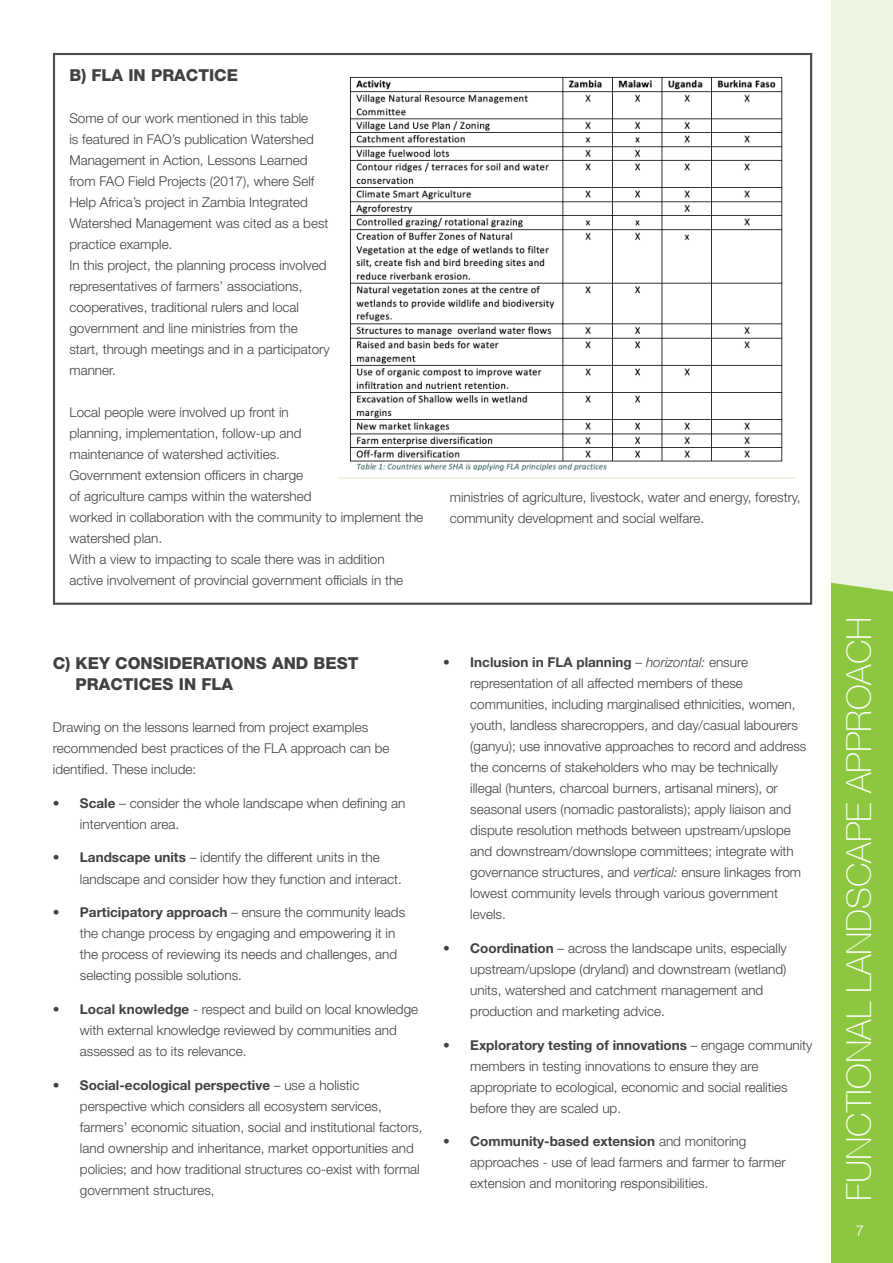
<style>
.page{position:relative;width:893px;height:1263px;background:#fff}
.page>*{position:absolute;margin:0;border:0;box-sizing:border-box;transform-origin:0 0}
.t1{font:100 34.5px "Helvetica Neue CE";color:#fff}
.t2{font:800 16.5px/21px "Helvetica Neue LT Std";color:#414042}
.t3{font:300 15px "Helvetica Neue LT Std";color:#fff}
.t4{font:300 13.5px/21px "Helvetica Neue LT Std";color:#414042}
.s1{font-weight:700}
.s2{font-style:italic}
</style>
<div class="page">
<div style="left:831px;top:0;width:62px;height:1263px;background:#ecf4e0"></div>
<div style="left:831px;top:583px;width:62px;height:680px;background:#8dc63f"></div>
<img style="left:339px;top:77px;width:455px;height:402px">
<p class="t2" style="left:69px;top:64px;width:170px">B) FLA IN PRACTICE</p>
<p class="t4" style="left:69px;top:107px;width:262px">Some of our work mentioned in this table<br>is featured in FAO ’s publication Watershed Management in Action, Lessons Learned from FAO Field Projects (2017), where Self Help Africa’s project in Zambia Integrated Watershed Management was cited as a best practice example.<br>In this project, the planning process involved representatives of farmers’ associations, cooperatives, traditional rulers and local government and line ministries from the start, through meetings and in a participatory manner.</p>
<p class="t4" style="left:69px;top:401px;width:355px">Local people were involved up front in<br>planning, implementation, follow-up and<br>maintenance of watershed activities.<br>Government extension officers in charge<br>of agriculture camps within the watershed<br>worked in collaboration with the community to implement the watershed plan.<br>With a view to impacting to scale there was in addition<br>active involvement of provincial government officials in the</p>
<p class="t4" style="left:450px;top:486px;width:352px">ministries of agriculture, livestock, water and energy, forestry, community development and social welfare.</p>
<p class="t2" style="left:76px;top:652px;width:284px;text-indent:-23px">C) KEY CONSIDERATIONS AND BEST<br>PRACTICES IN FLA</p>
<p class="t4" style="left:53px;top:716px;width:338px">Drawing on the lessons learned from project examples recommended best practices of the FLA approach can be identified. These include:</p>
<p class="t4" style="left:80px;top:792px;width:327px;text-indent:-27px"><span class="s1">• Scale</span> – consider the whole landscape when defining an intervention area.</p>
<p class="t4" style="left:80px;top:847px;width:324px;text-indent:-27px"><span class="s1">• Landscape units</span> – identify the different units in the landscape and consider how they function and interact.</p>
<p class="t4" style="left:80px;top:902px;width:327px;text-indent:-27px"><span class="s1">• Participatory approach</span> – ensure the community leads the change process by engaging and empowering it in the process of reviewing its needs and challenges, and selecting possible solutions.</p>
<p class="t4" style="left:80px;top:998px;width:340px;text-indent:-27px"><span class="s1">• Local knowledge</span> - respect and build on local knowledge with external knowledge reviewed by communities and assessed as to its relevance.</p>
<p class="t4" style="left:80px;top:1074px;width:344px;text-indent:-27px"><span class="s1">• Social-ecological perspective</span> – use a holistic perspective which considers all ecosystem services, farmers’ economic situation, social and institutional factors, land ownership and inheritance, market opportunities and policies; and how traditional structures co-exist with formal government structures,</p>
<p class="t4" style="left:470px;top:651px;width:338px;text-indent:-27px"><span class="s1">• Inclusion in FLA planning</span> – <span class="s2">horizontal:</span> ensure representation of all affected members of these communities, including marginalised ethnicities, women, youth, landless sharecroppers, and day/casual labourers (ganyu); use innovative approaches to record and address the concerns of stakeholders who may be technically illegal (hunters, charcoal burners, artisanal miners), or seasonal users (nomadic pastoralists); apply liaison and dispute resolution methods between upstream/upslope and downstream/downslope committees; integrate with governance structures, and <span class="s2">vertical:</span> ensure linkages from lowest community levels through various government levels.</p>
<p class="t4" style="left:470px;top:937px;width:318px;text-indent:-27px"><span class="s1">• Coordination</span> – across the landscape units, especially upstream/upslope (dryland) and downstream (wetland) units, watershed and catchment management and production and marketing advice.</p>
<p class="t4" style="left:470px;top:1034px;width:344px;text-indent:-27px"><span class="s1">• Exploratory testing of innovations</span> – engage community members in testing innovations to ensure they are appropriate to ecological, economic and social realities before they are scaled up.</p>
<p class="t4" style="left:470px;top:1131px;width:317px;text-indent:-27px"><span class="s1">• Community-based extension</span> and monitoring approaches - use of lead farmers and farmer to farmer extension and monitoring responsibilities.</p>
<h1 class="t1" style="left:839px;top:1201px;width:586px;rotate:-90deg">Functional Landscape Approach</h1>
<p class="t3" style="left:856px;top:1221px;width:10px">7</p>
</div>
